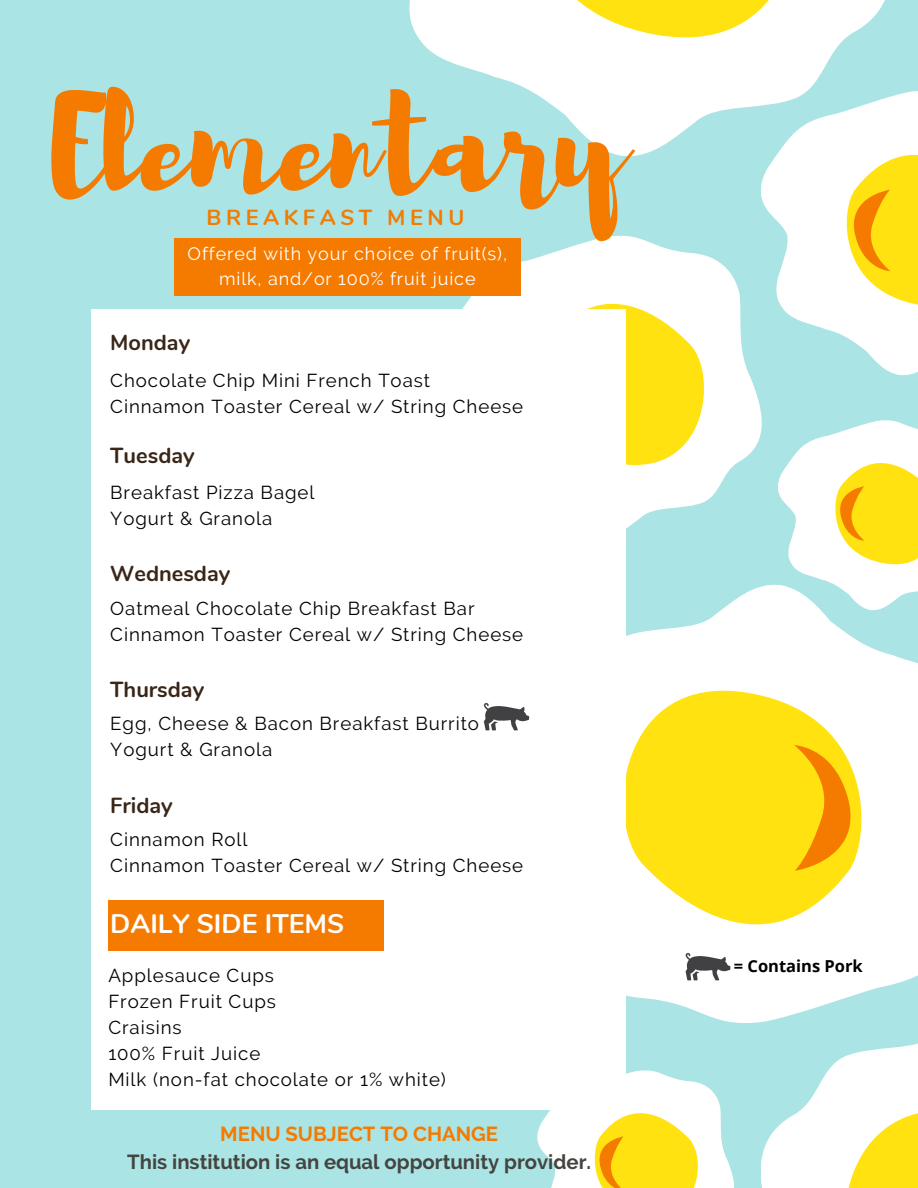
<style>
.page{position:relative;width:918px;height:1188px;background:#aae4e4}
.page>*{position:absolute;margin:0;border:0;box-sizing:border-box;transform-origin:0 0}
.t1{font:129.45px "Brusher";color:#f57a00}
.t2{font:700 26.85px "Nunito";color:#fff}
.t3{font:700 21.75px "Nunito";color:#392618}
.t4{font:700 21.75px "Nunito";letter-spacing:.21em;color:#f57a00}
.t5{font:700 20.25px "Raleway";color:#444440}
.t6{font:700 20.25px "Raleway";color:#f57a00}
.t7{font:18.75px/25.8px "Raleway";letter-spacing:.05em;color:#000}
.t8{font:18px/24.8px "Raleway";letter-spacing:.05em;color:#fff;text-align:center}
.t9{font:700 16.5px "Open Sans";color:#000}
</style>
<div class="page">
<svg style="left:762px;top:1043px;width:156px;height:145px"></svg>
<svg style="left:626px;top:585px;width:292px;height:438px;fill:#fff"></svg>
<svg style="left:626px;top:671px;width:253px;height:301px;background:#fe7"></svg>
<svg style="left:794px;top:745px;width:81px;height:126px;background:#fccb44"></svg>
<svg style="left:778px;top:420px;width:140px;height:190px"></svg>
<svg style="left:409px;top:0;width:476px;height:156px;fill:#fff"></svg>
<svg style="left:511px;top:0;width:309px;height:60px;background:#fff7be"></svg>
<svg style="left:761px;top:91px;width:157px;height:284px;fill:#fff"></svg>
<svg style="left:835px;top:124px;width:83px;height:196px;background:#fee884"></svg>
<svg style="left:462px;top:236px;width:299px;height:293px;fill:#fff"></svg>
<svg style="left:528px;top:271px;width:190px;height:208px;background:#fff297"></svg>
<svg style="left:538px;top:1070px;width:195px;height:118px;background:#f3efac"></svg>
<div style="left:92px;top:309px;width:534px;height:801px;background:#fff"></div>
<div style="left:108px;top:900px;width:276px;height:51px;background:#f57a00"></div>
<div style="left:174px;top:238px;width:347px;height:58px;background:#f57a00"></div>
<img style="left:483px;top:703px;width:47px;height:28px">
<img style="left:660px;top:939px;width:87px;height:52px">
<h1 class="t1" style="left:51px;top:61px;width:573px">Elementary</h1>
<p class="t4" style="left:207px;top:203px;width:259px">BREAKFAST MENU</p>
<p class="t8" style="left:188px;top:241px;width:321px">Offered with your choice of fruit(s), milk, and/or 100% fruit juice</p>
<p class="t3" style="left:110px;top:328px;width:81px">Monday</p>
<p class="t7" style="left:110px;top:367px;width:414px">Chocolate Chip Mini French Toast<br>Cinnamon Toaster Cereal w/ String Cheese</p>
<p class="t3" style="left:110px;top:441px;width:86px">Tuesday</p>
<p class="t7" style="left:110px;top:480px;width:206px">Breakfast Pizza Bagel<br>Yogurt &amp; Granola</p>
<p class="t3" style="left:110px;top:559px;width:122px">Wednesday</p>
<p class="t7" style="left:110px;top:596px;width:414px">Oatmeal Chocolate Chip Breakfast Bar<br>Cinnamon Toaster Cereal w/ String Cheese</p>
<p class="t3" style="left:110px;top:675px;width:95px">Thursday</p>
<p class="t7" style="left:110px;top:710px;width:370px">Egg, Cheese &amp; Bacon Breakfast Burrito<br>Yogurt &amp; Granola</p>
<p class="t3" style="left:110px;top:791px;width:64px">Friday</p>
<p class="t7" style="left:110px;top:826px;width:414px">Cinnamon Roll<br>Cinnamon Toaster Cereal w/ String Cheese</p>
<h2 class="t2" style="left:110px;top:906px;width:236px">DAILY SIDE ITEMS</h2>
<p class="t7" style="left:108px;top:963px;width:339px">Applesauce Cups<br>Frozen Fruit Cups<br>Craisins<br>100% Fruit Juice<br>Milk (non-fat chocolate or 1% white)</p>
<p class="t6" style="left:220px;top:1122px;width:279px">MENU SUBJECT TO CHANGE</p>
<p class="t5" style="left:127px;top:1150px;width:465px">This institution is an equal opportunity provider.</p>
<p class="t9" style="left:734px;top:954px;width:130px">= Contains Pork</p>
</div>
